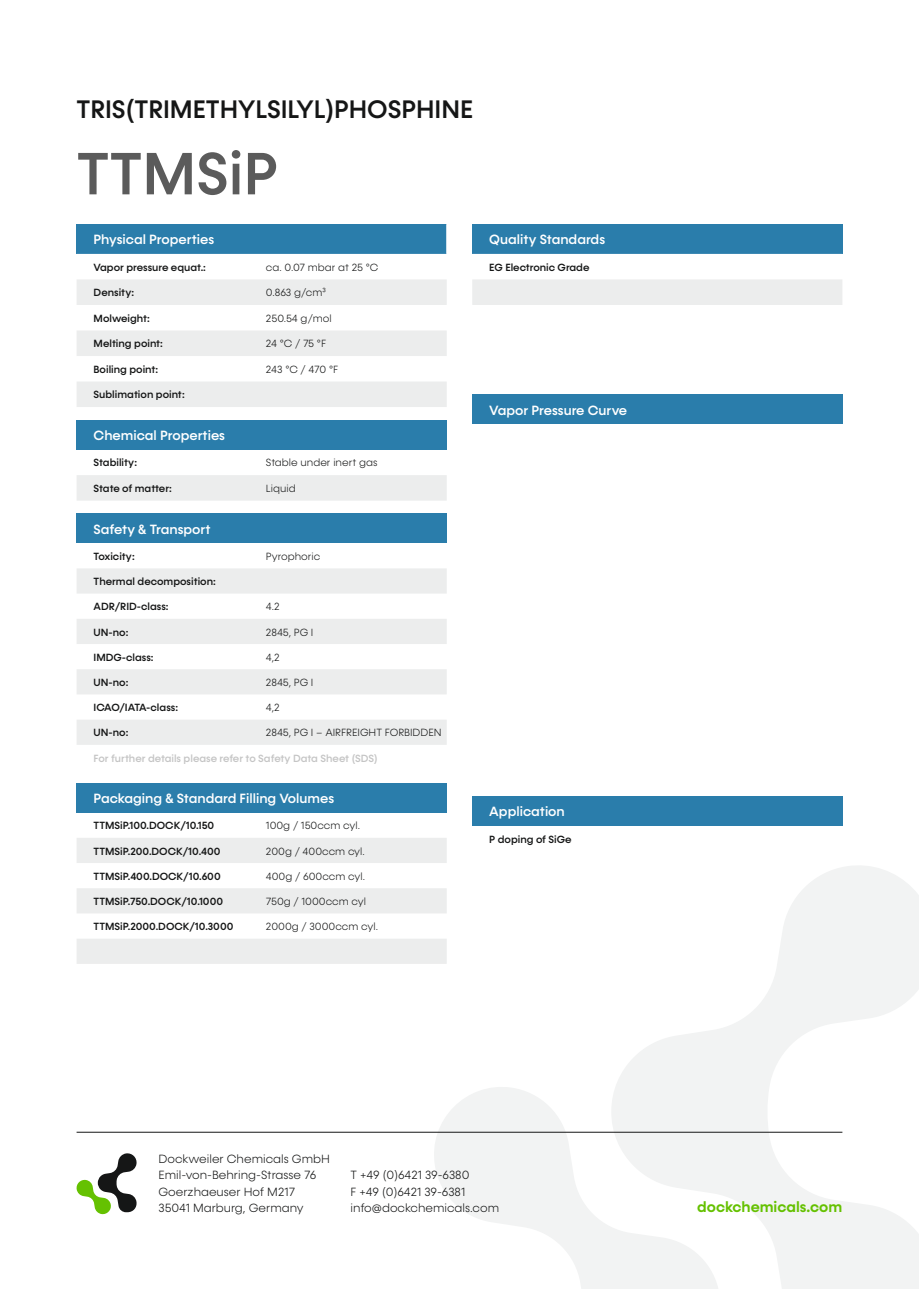
<style>
.page{position:relative;width:919px;height:1289px;background:#fff}
.page>*{position:absolute;margin:0;border:0;box-sizing:border-box;transform-origin:0 0}
.t1{font:500 60px "Konnect";color:#5b5b5b}
.t2{font:500 25.5px "Konnect";color:#151616}
.t3{font:600 15px "Konnect";color:#65c101}
.t4{font:500 13.5px "Konnect";color:#fff}
.t5{font:300 12px/16.5px "Konnect";color:#151616}
.t6{font:500 10.5px "Konnect";color:#151616}
.t7{font:300 10.5px "Konnect";color:#151616}
.t8{font:500 10.5px "Konnect";color:#c5c5c5}
</style>
<div class="page">
<svg style="left:427px;top:1087px;width:184px;height:201px;fill:#f2f3f3"></svg>
<svg style="left:611px;top:866px;width:307px;height:422px"></svg>
<div style="left:77px;top:224px;width:369px;height:30px;background:#2a7dab"></div>
<svg style="left:77px;top:279px;width:369px;height:77px;fill:#eceded"></svg>
<svg style="left:77px;top:382px;width:369px;height:581px"></svg>
<div style="left:77px;top:420px;width:369px;height:29px;background:#2a7dab"></div>
<div style="left:77px;top:513px;width:369px;height:30px;background:#2a7dab"></div>
<div style="left:77px;top:782px;width:369px;height:30px;background:#2a7dab"></div>
<div style="left:472px;top:224px;width:370px;height:30px;background:#2a7dab"></div>
<div style="left:472px;top:279px;width:370px;height:26px;background:#eceded"></div>
<div style="left:472px;top:394px;width:370px;height:30px;background:#2a7dab"></div>
<div style="left:472px;top:796px;width:370px;height:30px;background:#2a7dab"></div>
<svg style="left:76px;top:1153px;width:61px;height:61px"></svg>
<hr style="left:77px;top:1131px;width:765px;height:1px;background:#151616">
<h2 class="t2" style="left:77px;top:94px;width:398px">TRIS(TRIMETHYLSILYL)PHOSPHINE</h2>
<h1 class="t1" style="left:77px;top:139px;width:202px">TTMSiP</h1>
<p class="t4" style="left:94px;top:232px;width:122px">Physical Properties</p>
<p class="t6" style="left:94px;top:261px;width:114px">Vapor pressure equat.:</p>
<p class="t7" style="left:266px;top:261px;width:114px">ca. 0.07 mbar at 25 °C</p>
<p class="t6" style="left:94px;top:286px;width:42px">Density:</p>
<p class="t7" style="left:266px;top:287px;width:61px">0.863 g/cm³</p>
<p class="t6" style="left:94px;top:312px;width:58px">Molweight:</p>
<p class="t7" style="left:266px;top:312px;width:67px">250.54 g/mol</p>
<p class="t6" style="left:94px;top:337px;width:71px">Melting point:</p>
<p class="t7" style="left:266px;top:338px;width:62px">24 °C / 75 °F</p>
<p class="t6" style="left:94px;top:363px;width:66px">Boiling point:</p>
<p class="t7" style="left:266px;top:363px;width:74px">243 °C / 470 °F</p>
<p class="t6" style="left:94px;top:388px;width:93px">Sublimation point:</p>
<p class="t4" style="left:94px;top:427px;width:133px">Chemical Properties</p>
<p class="t6" style="left:94px;top:456px;width:45px">Stability:</p>
<p class="t7" style="left:266px;top:457px;width:113px">Stable under inert gas</p>
<p class="t6" style="left:94px;top:482px;width:80px">State of matter:</p>
<p class="t7" style="left:266px;top:482px;width:31px">Liquid</p>
<p class="t4" style="left:94px;top:521px;width:118px">Safety &amp; Transport</p>
<p class="t6" style="left:94px;top:550px;width:43px">Toxicity:</p>
<p class="t7" style="left:266px;top:550px;width:56px">Pyrophoric</p>
<p class="t6" style="left:94px;top:575px;width:124px">Thermal decomposition:</p>
<p class="t6" style="left:94px;top:600px;width:76px">ADR/RID-class:</p>
<p class="t7" style="left:266px;top:600px;width:15px">4.2</p>
<p class="t6" style="left:94px;top:625px;width:36px">UN-no:</p>
<p class="t7" style="left:266px;top:626px;width:49px">2845, PG I</p>
<p class="t6" style="left:94px;top:651px;width:62px">IMDG-class:</p>
<p class="t7" style="left:266px;top:651px;width:15px">4,2</p>
<p class="t6" style="left:94px;top:676px;width:36px">UN-no:</p>
<p class="t7" style="left:266px;top:676px;width:49px">2845, PG I</p>
<p class="t6" style="left:94px;top:701px;width:86px">ICAO/IATA-class:</p>
<p class="t7" style="left:266px;top:701px;width:15px">4,2</p>
<p class="t6" style="left:94px;top:726px;width:36px">UN-no:</p>
<p class="t7" style="left:266px;top:726px;width:177px">2845, PG I – AIRFREIGHT FORBIDDEN</p>
<p class="t8" style="left:94px;top:751px;width:285px">For further details please refer to Safety Data Sheet (SDS)</p>
<p class="t4" style="left:94px;top:790px;width:242px">Packaging &amp; Standard Filling Volumes</p>
<p class="t6" style="left:94px;top:819px;width:122px">TTMSiP.100.DOCK/10.150</p>
<p class="t7" style="left:266px;top:819px;width:96px">100g / 150ccm cyl.</p>
<p class="t6" style="left:94px;top:844px;width:128px">TTMSiP.200.DOCK/10.400</p>
<p class="t7" style="left:266px;top:845px;width:100px">200g / 400ccm cyl.</p>
<p class="t6" style="left:94px;top:870px;width:129px">TTMSiP.400.DOCK/10.600</p>
<p class="t7" style="left:266px;top:870px;width:101px">400g / 600ccm cyl.</p>
<p class="t6" style="left:94px;top:895px;width:131px">TTMSiP.750.DOCK/10.1000</p>
<p class="t7" style="left:266px;top:895px;width:102px">750g / 1000ccm cyl</p>
<p class="t6" style="left:94px;top:920px;width:141px">TTMSiP.2000.DOCK/10.3000</p>
<p class="t7" style="left:266px;top:920px;width:114px">2000g / 3000ccm cyl.</p>
<p class="t4" style="left:489px;top:232px;width:117px">Quality Standards</p>
<p class="t6" style="left:489px;top:261px;width:102px">EG Electronic Grade</p>
<p class="t4" style="left:489px;top:402px;width:139px">Vapor Pressure Curve</p>
<p class="t4" style="left:489px;top:804px;width:77px">Application</p>
<p class="t6" style="left:489px;top:833px;width:84px">P doping of SiGe</p>
<p class="t5" style="left:158px;top:1150px;width:173px">Dockweiler Chemicals GmbH<br>Emil-von-Behring-Strasse 76<br>Goerzhaeuser Hof M217<br>35041 Marburg, Germany</p>
<p class="t5" style="left:350px;top:1167px;width:150px">T +49 (0)6421 39-6380<br>F +49 (0)6421 39-6381 info@dockchemicals.com</p>
<h3 class="t3" style="left:697px;top:1198px;width:146px">dockchemicals.com</h3>
</div>
